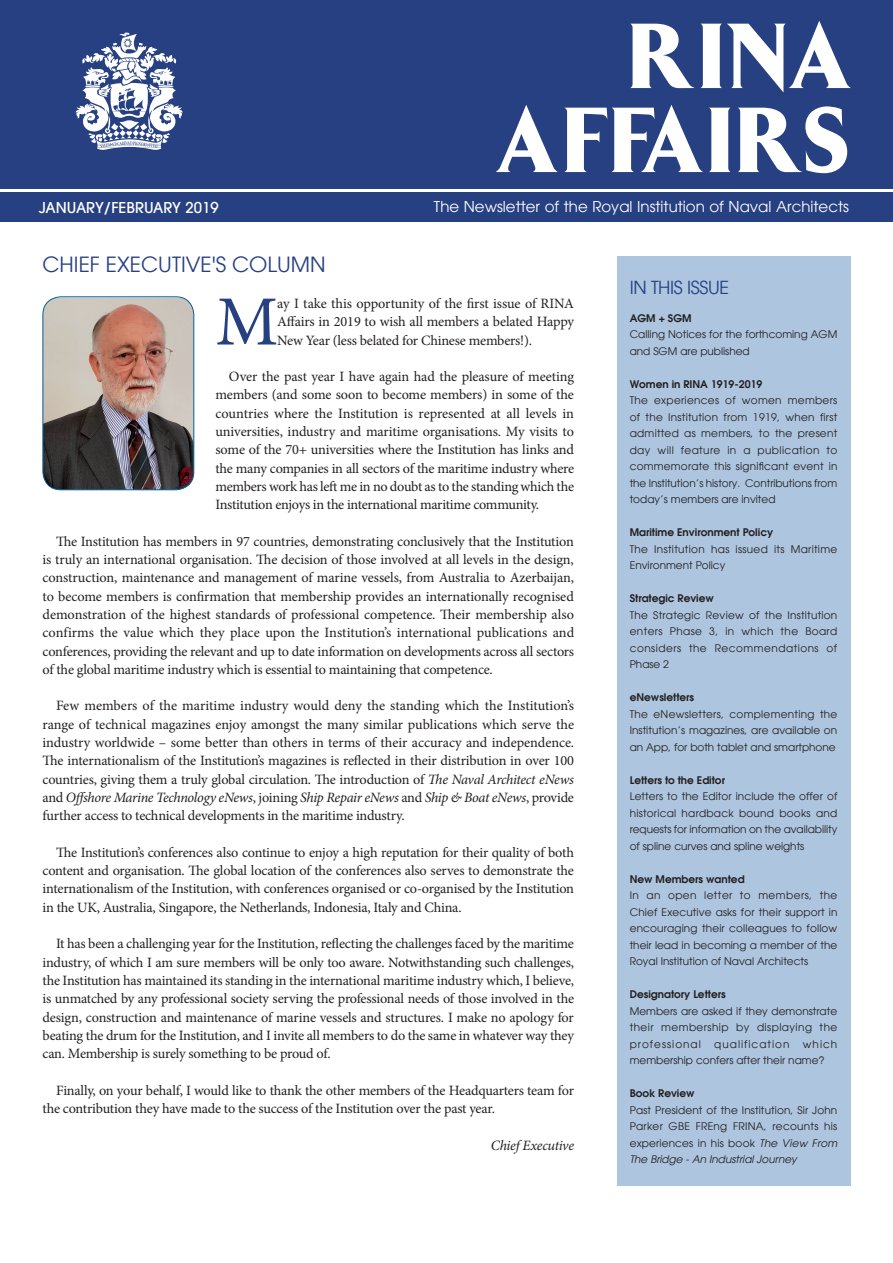
<style>
.page{position:relative;width:893px;height:1263px;background:#fff}
.page>*{position:absolute;margin:0;border:0;box-sizing:border-box;transform-origin:0 0}
.t1{font:70.5px "Minion Pro";color:#264081}
.t2{font:21px "Avant Garde";color:#264081}
.t3{font:18px "Avant Garde";letter-spacing:-.02em;color:#264081}
.t4{font:15px "Avant Garde";color:#fff}
.t5{font:500 15px "Avant Garde LT";color:#fff}
.t6{font:14.25px/18.3px "Minion Pro";letter-spacing:-.02em;color:#231f20;text-align:justify}
.t7{font:italic 14.25px "Minion Pro";letter-spacing:-.02em;color:#231f20}
.t8{font:10.5px/16.5px "Avant Garde";color:#231f20;text-align:justify}
.t9{font:600 10.5px "Avant Garde";color:#231f20}
.t10{font:10.5px/16.5px "Avant Garde";letter-spacing:.03em;color:#231f20}
.t11{font:10.5px "Avant Garde";letter-spacing:.095em;color:#231f20}
.s1{font-style:italic}
</style>
<div class="page">
<div style="left:0;top:0;width:893px;height:189px;background:#264081"></div>
<img style="left:43px;top:298px;width:151px;height:192px">
<div style="left:43px;top:296px;width:151px;height:194px;border:1px solid #005f97;border-radius:18px"></div>
<div style="left:617px;top:257px;width:233px;height:929px;background:#adc5de"></div>
<svg style="left:76px;top:33px;width:107px;height:117px"></svg>
<div style="left:0;top:192px;width:893px;height:30px;background:#264081"></div>
<svg style="left:630px;top:21px;width:221px;height:71px"></svg>
<svg style="left:496px;top:105px;width:62px;height:67px"></svg>
<svg style="left:564px;top:105px;width:139px;height:67px"></svg>
<svg style="left:709px;top:108px;width:22px;height:64px"></svg>
<svg style="left:738px;top:106px;width:109px;height:67px"></svg>
<p class="t5" style="left:39px;top:199px;width:182px">JANUARY/FEBRUARY 2019</p>
<p class="t4" style="left:434px;top:198px;width:416px">The Newsletter of the Royal Institution of Naval Architects</p>
<h2 class="t2" style="left:43px;top:252px;width:285px">CHIEF EXECUTIVE'S COLUMN</h2>
<h1 class="t1" style="left:215px;top:275px;width:64px">M</h1>
<p class="t6" style="left:277px;top:294px;width:298px">ay I take this opportunity of the first issue of RINA Affairs in 2019 to wish all members a belated Happy New Year (less belated for Chinese members!).</p>
<p class="t6" style="left:215px;top:367px;width:360px;text-indent:13px">Over the past year I have again had the pleasure of meeting members (and some soon to become members) in some of the countries where the Institution is represented at all levels in universities, industry and maritime organisations. My visits to some of the 70+ universities where the Institution has links and the many companies in all sectors of the maritime industry where members work has left me in no doubt as to the standing which the Institution enjoys in the international maritime community.</p>
<p class="t6" style="left:43px;top:532px;width:533px;text-indent:13px">The Institution has members in 97 countries, demonstrating conclusively that the Institution is truly an international organisation. The decision of those involved at all levels in the design, construction, maintenance and management of marine vessels, from Australia to Azerbaijan, to become members is confirmation that membership provides an internationally recognised demonstration of the highest standards of professional competence. Their membership also confirms the value which they place upon the Institution’s international publications and conferences, providing the relevant and up to date information on developments across all sectors of the global maritime industry which is essential to maintaining that competence.</p>
<p class="t6" style="left:43px;top:697px;width:533px;text-indent:13px">Few members of the maritime industry would deny the standing which the Institution’s range of technical magazines enjoy amongst the many similar publications which serve the industry worldwide – some better than others in terms of their accuracy and independence.<br>The internationalism of the Institution’s magazines is reflected in their distribution in over 100 countries, giving them a truly global circulation. The introduction of <span class="s1">The Naval Architect eNews </span>and <span class="s1">Offshore Marine Technology eNews</span>, joining <span class="s1">Ship Repair eNews</span> and <span class="s1">Ship &amp; Boat eNews</span>, provide further access to technical developments in the maritime industry.</p>
<p class="t6" style="left:43px;top:843px;width:533px;text-indent:13px">The Institution’s conferences also continue to enjoy a high reputation for their quality of both content and organisation. The global location of the conferences also serves to demonstrate the internationalism of the Institution, with conferences organised or co-organised by the Institution in the UK, Australia, Singapore, the Netherlands, Indonesia, Italy and China.</p>
<p class="t6" style="left:43px;top:935px;width:533px;text-indent:13px">It has been a challenging year for the Institution, reflecting the challenges faced by the maritime industry, of which I am sure members will be only too aware. Notwithstanding such challenges, the Institution has maintained its standing in the international maritime industry which, I believe, is unmatched by any professional society serving the professional needs of those involved in the design, construction and maintenance of marine vessels and structures. I make no apology for beating the drum for the Institution, and I invite all members to do the same in whatever way they can. Membership is surely something to be proud of.</p>
<p class="t6" style="left:43px;top:1081px;width:533px;text-indent:13px">Finally, on your behalf, I would like to thank the other members of the Headquarters team for the contribution they have made to the success of the Institution over the past year.</p>
<p class="t7" style="left:491px;top:1135px;width:85px">Chief Executive</p>
<p class="t3" style="left:630px;top:277px;width:101px">IN THIS ISSUE</p>
<p class="t9" style="left:630px;top:311px;width:63px">AGM + SGM</p>
<p class="t8" style="left:630px;top:326px;width:209px">Calling Notices for the forthcoming AGM and SGM are published</p>
<p class="t9" style="left:630px;top:377px;width:134px">Women in RINA 1919-2019</p>
<p class="t8" style="left:630px;top:392px;width:209px">The experiences of women members of the Institution from 1919, when first admitted as members, to the present day will feature in a publication to commemorate this significant event in the Institution’s history. Contributions from today’s members are invited</p>
<p class="t9" style="left:630px;top:525px;width:145px">Maritime Environment Policy</p>
<p class="t10" style="left:630px;top:541px;width:209px">The Institution has issued its Maritime<br>Environment Policy</p>
<p class="t9" style="left:630px;top:591px;width:86px">Strategic Review</p>
<p class="t8" style="left:630px;top:607px;width:209px">The Strategic Review of the Institution enters Phase 3, in which the Board considers the Recommendations of Phase 2</p>
<p class="t9" style="left:630px;top:690px;width:66px">eNewsletters</p>
<p class="t8" style="left:630px;top:706px;width:209px">The eNewsletters, complementing the Institution’s magazines, are available on an App, for both tablet and smartphone</p>
<p class="t9" style="left:630px;top:773px;width:97px">Letters to the Editor</p>
<p class="t8" style="left:630px;top:788px;width:209px">Letters to the Editor include the offer of historical hardback bound books and requests for information on the availability of spline curves and spline weights</p>
<p class="t9" style="left:630px;top:872px;width:116px">New Members wanted</p>
<p class="t8" style="left:630px;top:887px;width:209px">In an open letter to members, the Chief Executive asks for their support in encouraging their colleagues to follow their lead in becoming a member of the Royal Institution of Naval Architects</p>
<p class="t9" style="left:630px;top:987px;width:97px">Designatory Letters</p>
<p class="t8" style="left:630px;top:1003px;width:209px">Members are asked if they demonstrate their membership by displaying the professional</p>
<p class="t11" style="left:714px;top:1038px;width:77px">qualification</p>
<p class="t8" style="left:630px;top:1036px;width:209px;text-indent:173px">which membership confers after their name?</p>
<p class="t9" style="left:630px;top:1086px;width:66px">Book Review</p>
<p class="t8" style="left:630px;top:1102px;width:209px">Past President of the Institution, Sir John Parker GBE FREng FRINA, recounts his experiences in his book <span class="s1">The View From The Bridge - An Industrial Journey</span></p>
</div>
